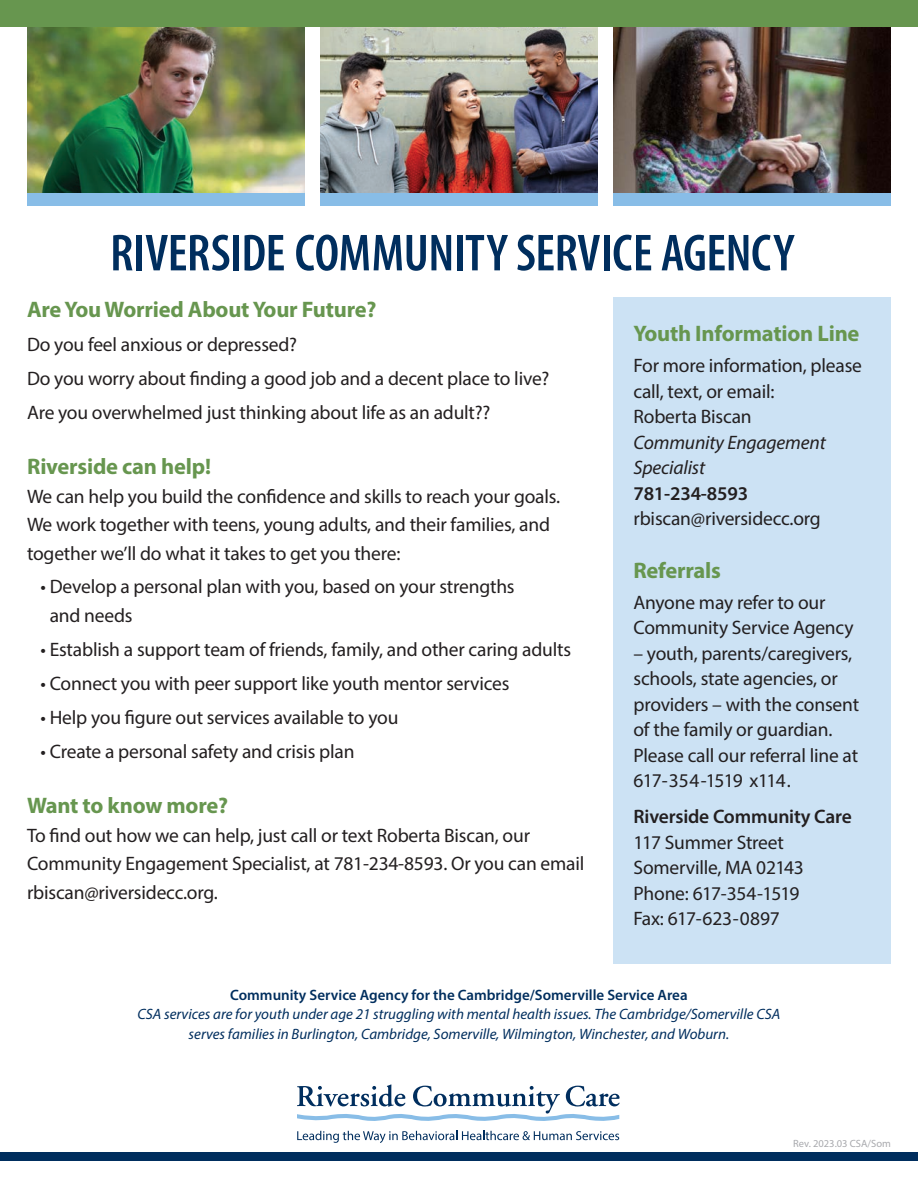
<style>
.page{position:relative;width:918px;height:1188px;background:#fff}
.page>*{position:absolute;margin:0;border:0;box-sizing:border-box;transform-origin:0 0}
.t1{font:600 condensed 52.5px "Myriad Pro";letter-spacing:-.01em;color:#002e5e}
.t2{font:700 22.5px "Myriad Pro";letter-spacing:-.01em;color:#67964f}
.t3{font:19.5px/25.5px "Myriad Pro";letter-spacing:-.01em;color:#231f20}
.t4{font:italic 15px/19.5px "Myriad Pro";color:#002e5e;text-align:center}
.t5{font:600 15px "Myriad Pro";color:#002e5e}
.t6{font:10.5px "Myriad Pro";color:#a8a9ad}
.s1{font-style:italic}
.s2{font-weight:600}
</style>
<div class="page">
<div style="left:614px;top:297px;width:277px;height:666px;background:#cce2f4"></div>
<div style="left:0;top:1153px;width:918px;height:8px;background:#002e5e"></div>
<svg style="left:297px;top:1084px;width:323px;height:37px"></svg>
<svg style="left:297px;top:1131px;width:322px;height:12px"></svg>
<img style="left:614px;top:27px;width:277px;height:166px">
<img style="left:320px;top:27px;width:278px;height:166px">
<img style="left:27px;top:27px;width:277px;height:166px">
<div style="left:614px;top:193px;width:277px;height:12px;background:#88bde7"></div>
<div style="left:320px;top:193px;width:278px;height:12px;background:#88bde7"></div>
<div style="left:27px;top:193px;width:277px;height:12px;background:#88bde7"></div>
<div style="left:0;top:0;width:918px;height:27px;background:#67964f"></div>
<p class="t1" style="left:110px;top:221px;width:686px">RIVERSIDE COMMUNITY SERVICE AGENCY</p>
<p class="t2" style="left:27px;top:295px;width:351px">Are You Worried About Your Future?</p>
<p class="t3" style="left:27px;top:331px;width:272px">Do you feel anxious or depressed?</p>
<p class="t3" style="left:27px;top:365px;width:524px">Do you worry about finding a good job and a decent place to live?</p>
<p class="t3" style="left:27px;top:399px;width:465px">Are you overwhelmed just thinking about life as an adult??</p>
<p class="t2" style="left:27px;top:452px;width:186px">Riverside can help!</p>
<p class="t3" style="left:27px;top:481px;width:535px;line-height:28.5px">We can help you build the confidence and skills to reach your goals.<br>We work together with teens, young adults, and their families, and together we’ll do what it takes to get you there:</p>
<p class="t3" style="left:50px;top:572px;width:466px;line-height:28.5px;text-indent:-9px">• Develop a personal plan with you, based on your strengths and needs</p>
<p class="t3" style="left:40px;top:636px;width:532px">• Establish a support team of friends, family, and other caring adults</p>
<p class="t3" style="left:40px;top:670px;width:470px">• Connect you with peer support like youth mentor services</p>
<p class="t3" style="left:40px;top:704px;width:359px">• Help you figure out services available to you</p>
<p class="t3" style="left:40px;top:738px;width:316px">• Create a personal safety and crisis plan</p>
<p class="t2" style="left:27px;top:791px;width:203px">Want to know more?</p>
<p class="t3" style="left:27px;top:820px;width:559px;line-height:28.5px">To find out how we can help, just call or text Roberta Biscan, our<br>Community Engagement Specialist, at 781-234-8593. Or you can email rbiscan@riversidecc.org.</p>
<p class="t2" style="left:633px;top:319px;width:228px">Youth Information Line</p>
<p class="t3" style="left:633px;top:353px;width:230px">For more information, please call, text, or email:<br>Roberta Biscan<br><span class="s1">Community Engagement<br>Specialist<br></span><span class="s2">781-234-8593 </span>rbiscan@riversidecc.org</p>
<p class="t2" style="left:633px;top:555px;width:89px">Referrals</p>
<p class="t3" style="left:633px;top:589px;width:222px">Anyone may refer to our<br>Community Service Agency</p>
<p class="t3" style="left:633px;top:640px;width:227px">– youth, parents/caregivers, schools, state agencies, or providers – with the consent of the family or guardian.<br>Please call our referral line at<br>617-354-1519 x114.</p>
<p class="t3" style="left:633px;top:804px;width:220px"><span class="s2">Riverside Community Care<br></span>117 Summer Street<br>Somerville, MA 02143<br>Phone: 617-354-1519<br>Fax: 617-623-0897</p>
<p class="t5" style="left:230px;top:985px;width:459px">Community Service Agency for the Cambridge/Somerville Service Area</p>
<p class="t4" style="left:138px;top:1004px;width:644px">CSA services are for youth under age 21 struggling with mental health issues. The Cambridge/Somerville CSA serves families in Burlington, Cambridge, Somerville, Wilmington, Winchester, and Woburn.</p>
<p class="t6" style="left:793px;top:1137px;width:99px">Rev. 2023.03 CSA/Som</p>
</div>
